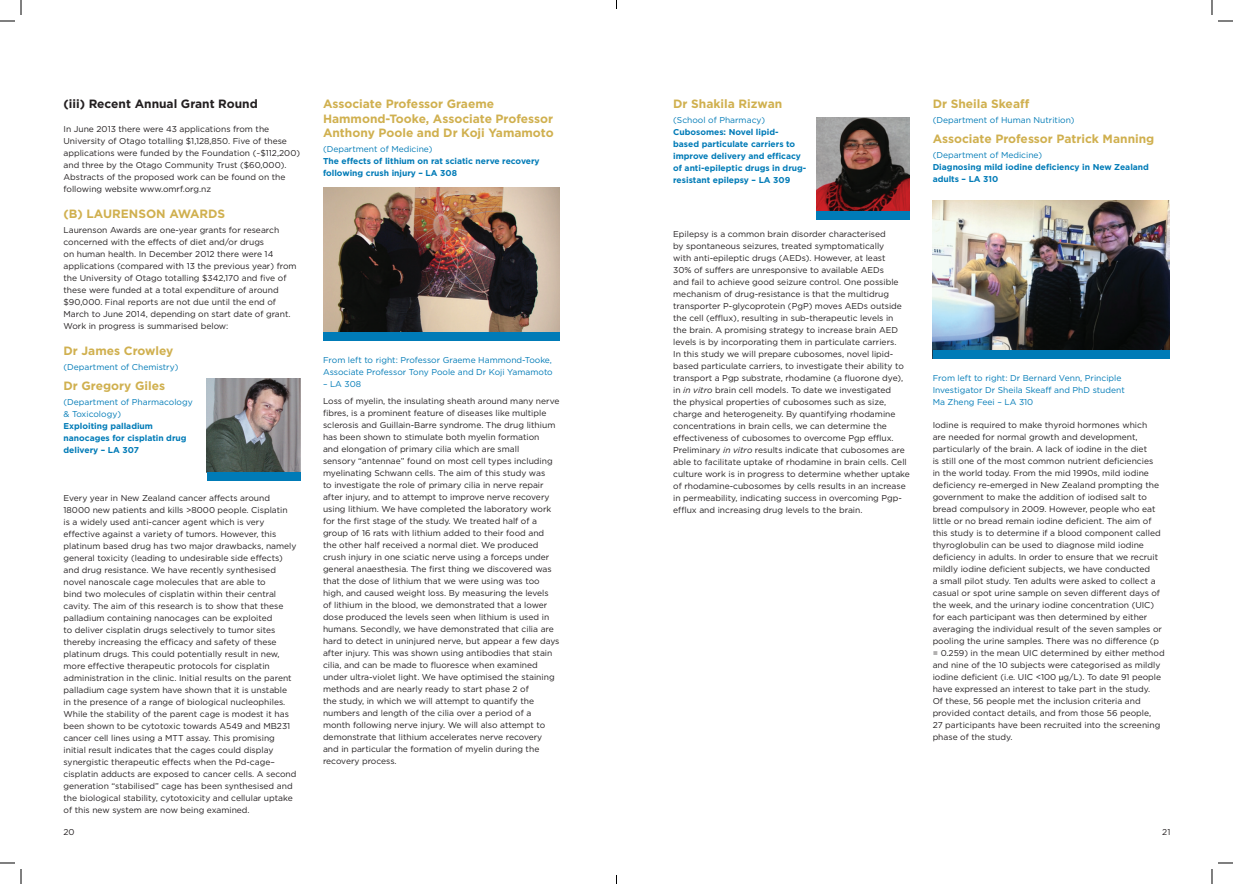
<style>
.page{position:relative;width:1233px;height:884px;background:#fff}
.page>*{position:absolute;margin:0;border:0;box-sizing:border-box;transform-origin:0 0}
.t1{font:700 12px/14.4px "Gotham";color:#d0b04f}
.t2{font:700 12px "Gotham";color:#231f20}
.t3{font:8.5px/12px "Gotham";color:#231f20}
.t4{font:8.5px/12px "Gotham";color:#007bb7}
.t5{font:700 8.5px/12px "Gotham";color:#007bb7}
.s1{font-style:italic}
.s2{font-family:"Myriad Pro"}
</style>
<div class="page">
<img style="left:323px;top:187px;width:237px;height:145px">
<div style="left:323px;top:332px;width:237px;height:9px;background:#007bb7"></div>
<img style="left:932px;top:200px;width:237px;height:150px">
<div style="left:932px;top:350px;width:237px;height:9px;background:#007bb7"></div>
<img style="left:816px;top:117px;width:94px;height:94px">
<div style="left:816px;top:211px;width:94px;height:8px;background:#007bb7"></div>
<img style="left:207px;top:378px;width:93px;height:94px">
<div style="left:207px;top:472px;width:93px;height:8px;background:#007bb7"></div>
<svg style="left:1218px;top:20px;width:15px;height:2px"></svg>
<svg style="left:1218px;top:862px;width:15px;height:2px"></svg>
<svg style="left:0;top:0;width:22px;height:22px"></svg>
<svg style="left:0;top:862px;width:22px;height:22px"></svg>
<svg style="left:1211px;top:0;width:1px;height:15px"></svg>
<svg style="left:1211px;top:869px;width:1px;height:15px"></svg>
<h1 class="t2" style="left:64px;top:97px;width:196px">(iii) Recent Annual Grant Round</h1>
<p class="t3" style="left:64px;top:122px;width:238px">In June 2013 there were 43 applications from the University of Otago totalling $1,128,850. Five of these applications were funded by the Foundation (~$112,200) and three by the Otago Community Trust ($60,000).<br>Abstracts of the proposed work can be found on the following website www.omrf.org.nz</p>
<h1 class="t1" style="left:64px;top:206px;width:163px">(B) LAURENSON AWARDS</h1>
<p class="t3" style="left:64px;top:224px;width:235px">Laurenson Awards are one-year grants for research concerned with the effects of diet and/or drugs<br>on human health. In December 2012 there were 14 applications (compared with 13 the previous year) from the University of Otago totalling $342,170 and five of these were funded at a total expenditure of around $90,000. Final reports are not due until the end of March to June 2014, depending on start date of grant.<br>Work in progress is summarised below:</p>
<h1 class="t1" style="left:64px;top:343px;width:111px">Dr James Crowley</h1>
<p class="t4" style="left:64px;top:361px;width:116px">(Department of Chemistry)</p>
<h1 class="t1" style="left:64px;top:378px;width:103px">Dr Gregory Giles</h1>
<p class="t4" style="left:64px;top:396px;width:131px">(Department of Pharmacology &amp; Toxicology)</p>
<p class="t5" style="left:64px;top:420px;width:125px">Exploiting palladium nanocages for cisplatin drug delivery – LA 307</p>
<p class="t3" style="left:64px;top:492px;width:234px">Every year in New Zealand cancer affects around 18000 new patients and kills &gt;8000 people. Cisplatin<br>is a widely used anti-cancer agent which is very effective against a variety of tumors. However, this platinum based drug has two major drawbacks, namely general toxicity (leading to undesirable side effects) and drug resistance. We have recently synthesised novel nanoscale cage molecules that are able to<br>bind two molecules of cisplatin within their central cavity. The aim of this research is to show that these palladium containing nanocages can be exploited<br>to deliver cisplatin drugs selectively to tumor sites thereby increasing the efficacy and safety of these platinum drugs. This could potentially result in new, more effective therapeutic protocols for cisplatin administration in the clinic. Initial results on the parent palladium cage system have shown that it is unstable in the presence of a range of biological nucleophiles.<br>While the stability of the parent cage is modest it has been shown to be cytotoxic towards A549 and MB231 cancer cell lines using a MTT assay. This promising initial result indicates that the cages could display synergistic therapeutic effects when the Pd-cage– cisplatin adducts are exposed to cancer cells. A second generation “stabilised” cage has been synthesised and the biological stability, cytotoxicity and cellular uptake of this new system are now being examined.</p>
<h1 class="t1" style="left:323px;top:96px;width:232px">Associate Professor Graeme<br>Hammond-Tooke, Associate Professor<br>Anthony Poole and Dr Koji Yamamoto</h1>
<p class="t4" style="left:323px;top:143px;width:111px">(Department of Medicine)</p>
<p class="t5" style="left:323px;top:155px;width:218px">The effects of lithium on rat sciatic nerve recovery following crush injury – LA 308</p>
<h1 class="t1" style="left:673px;top:96px;width:111px">Dr Shakila Rizwan</h1>
<p class="t4" style="left:673px;top:114px;width:93px">(School of Pharmacy)</p>
<p class="t5" style="left:673px;top:126px;width:135px">Cubosomes: Novel lipid&shy;based particulate carriers to improve delivery and efficacy of anti-epileptic drugs in drug&shy;resistant epilepsy – LA 309</p>
<h1 class="t1" style="left:932px;top:96px;width:98px">Dr Sheila Skeaff</h1>
<p class="t4" style="left:932px;top:114px;width:143px">(Department of Human Nutrition)</p>
<h1 class="t1" style="left:932px;top:131px;width:223px">Associate Professor Patrick Manning</h1>
<p class="t4" style="left:932px;top:149px;width:111px">(Department of Medicine)</p>
<p class="t5" style="left:932px;top:161px;width:218px">Diagnosing mild iodine deficiency in New Zealand adults – LA 310</p>
<p class="t3" style="left:673px;top:228px;width:238px">Epilepsy is a common brain disorder characterised<br>by spontaneous seizures, treated symptomatically<br>with anti-epileptic drugs (AEDs). However, at least<br>30% of suffers are unresponsive to available AEDs<br>and fail to achieve good seizure control. One possible mechanism of drug-resistance is that the multidrug transporter P-glycoprotein (PgP) moves AEDs outside the cell (efflux), resulting in sub-therapeutic levels in<br>the brain. A promising strategy to increase brain AED levels is by incorporating them in particulate carriers.<br>In this study we will prepare cubosomes, novel lipid&shy;based particulate carriers, to investigate their ability to transport a Pgp substrate, rhodamine (a fluorone dye), in <span class="s1">in vitro</span> brain cell models. To date we investigated<br>the physical properties of cubosomes such as size, charge and heterogeneity. By quantifying rhodamine concentrations in brain cells, we can determine the effectiveness of cubosomes to overcome Pgp efflux.<br>Preliminary <span class="s1">in vitro</span> results indicate that cubosomes are able to facilitate uptake of rhodamine in brain cells. Cell culture work is in progress to determine whether uptake of rhodamine-cubosomes by cells results in an increase in permeability, indicating success in overcoming Pgp&shy;efflux and increasing drug levels to the brain.</p>
<p class="t4" style="left:323px;top:353px;width:231px">From left to right: Professor Graeme Hammond-Tooke,<br>Associate Professor Tony Poole and Dr Koji Yamamoto</p>
<p class="t4" style="left:323px;top:377px;width:40px">– LA 308</p>
<p class="t4" style="left:932px;top:372px;width:194px">From left to right: Dr Bernard Venn, Principle<br>Investigator Dr Sheila Skeaff and PhD student<br>Ma Zheng Feei – LA 310</p>
<p class="t3" style="left:323px;top:395px;width:238px">Loss of myelin, the insulating sheath around many nerve fibres, is a prominent feature of diseases like multiple sclerosis and Guillain-Barre syndrome. The drug lithium has been shown to stimulate both myelin formation<br>and elongation of primary cilia which are small<br>sensory “antennae” found on most cell types including myelinating Schwann cells. The aim of this study was<br>to investigate the role of primary cilia in nerve repair after injury, and to attempt to improve nerve recovery using lithium. We have completed the laboratory work for the first stage of the study. We treated half of a group of 16 rats with lithium added to their food and the other half received a normal diet. We produced crush injury in one sciatic nerve using a forceps under general anaesthesia. The first thing we discovered was that the dose of lithium that we were using was too high, and caused weight loss. By measuring the levels<br>of lithium in the blood, we demonstrated that a lower dose produced the levels seen when lithium is used in humans. Secondly, we have demonstrated that cilia are hard to detect in uninjured nerve, but appear a few days after injury. This was shown using antibodies that stain cilia, and can be made to fluoresce when examined under ultra-violet light. We have optimised the staining methods and are nearly ready to start phase 2 of<br>the study, in which we will attempt to quantify the numbers and length of the cilia over a period of a month following nerve injury. We will also attempt to demonstrate that lithium accelerates nerve recovery and in particular the formation of myelin during the recovery process.</p>
<p class="t3" style="left:932px;top:418px;width:233px">Iodine is required to make thyroid hormones which<br>are needed for normal growth and development, particularly of the brain. A lack of iodine in the diet<br>is still one of the most common nutrient deficiencies<br>in the world today. From the mid 1990s, mild iodine deficiency re-emerged in New Zealand prompting the government to make the addition of iodised salt to bread compulsory in 2009. However, people who eat little or no bread remain iodine deficient. The aim of this study is to determine if a blood component called thyroglobulin can be used to diagnose mild iodine deficiency in adults. In order to ensure that we recruit mildly iodine deficient subjects, we have conducted<br>a small pilot study. Ten adults were asked to collect a casual or spot urine sample on seven different days of the week, and the urinary iodine concentration (UIC) for each participant was then determined by either averaging the individual result of the seven samples or pooling the urine samples. There was no difference (p = 0.259) in the mean UIC determined by either method and nine of the 10 subjects were categorised as mildly iodine deficient (i.e. UIC &lt;100 <span class="s2">μ</span>g/L). To date 91 people have expressed an interest to take part in the study.<br>Of these, 56 people met the inclusion criteria and provided contact details, and from those 56 people,<br>27 participants have been recruited into the screening phase of the study.</p>
<p class="t3" style="left:64px;top:825px;width:13px">20</p>
<p class="t3" style="left:1162px;top:825px;width:10px">21</p>
</div>
